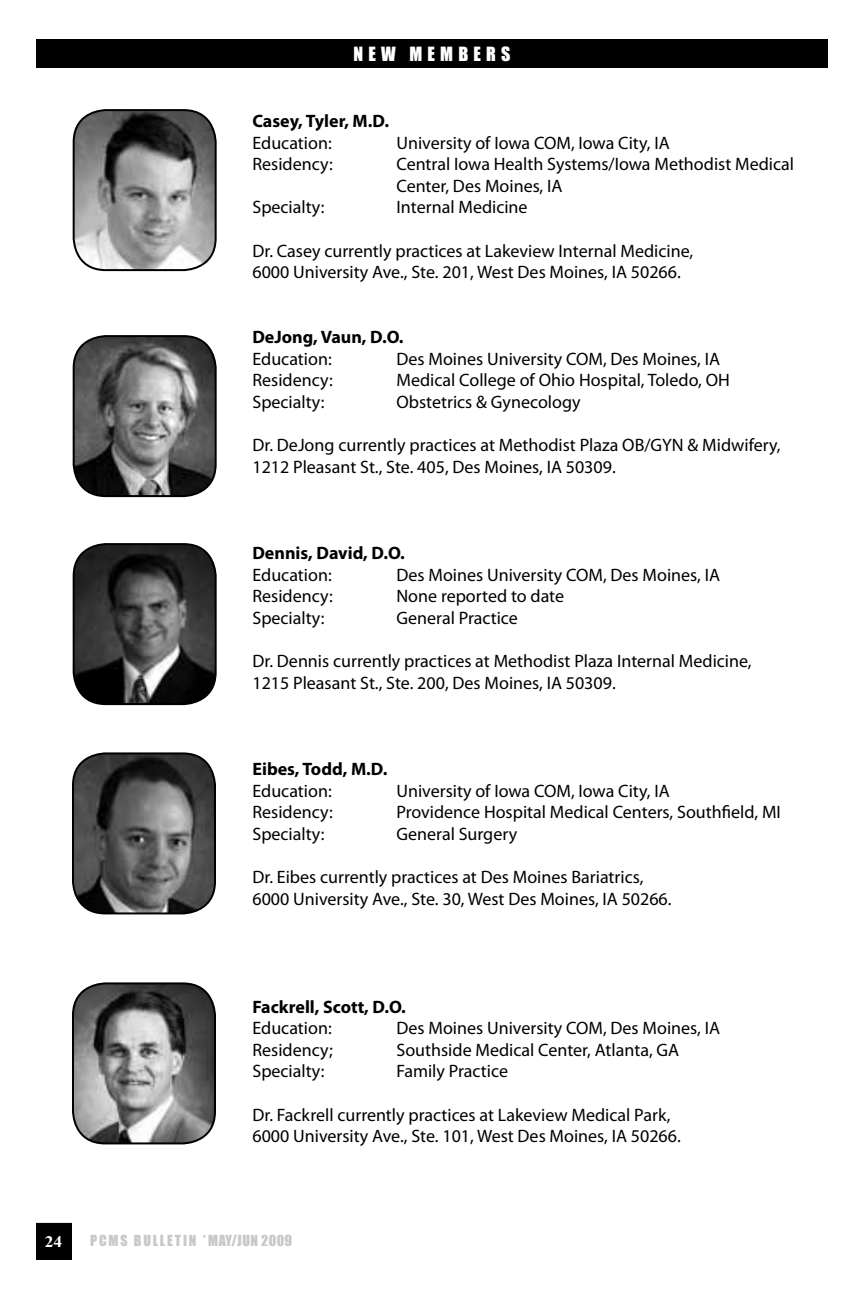
<style>
.page{position:relative;width:864px;height:1296px;background:#fff}
.page>*{position:absolute;margin:0;border:0;box-sizing:border-box;transform-origin:0 0}
.t1{font:18px/21.6px "Myriad Pro";color:#000}
.t2{font:700 18px "Myriad Pro";color:#000}
.t3{font:18px "Impact";letter-spacing:.29em;color:#fff}
.t4{font:700 16px "Times New Roman";color:#fff;scale:1.1 1}
.t5{font:14px "Impact";letter-spacing:.13em;color:#c7c8ca}
</style>
<div class="page">
<div style="left:37px;top:1224px;width:34px;height:35px;background:#000"></div>
<div style="left:36px;top:1223px;width:36px;height:37px;border:2px solid #000"></div>
<div style="left:36px;top:40px;width:792px;height:28px;background:#000"></div>
<img style="left:74px;top:110px;width:142px;height:160px">
<div style="left:73px;top:109px;width:144px;height:162px;border:2px solid #000;border-radius:32px"></div>
<img style="left:73px;top:754px;width:142px;height:159px">
<div style="left:72px;top:752px;width:144px;height:162px;border:2px solid #000;border-radius:32px"></div>
<img style="left:73px;top:984px;width:142px;height:159px">
<div style="left:72px;top:982px;width:144px;height:162px;border:2px solid #000;border-radius:32px"></div>
<img style="left:74px;top:336px;width:142px;height:160px">
<div style="left:73px;top:335px;width:144px;height:162px;border:2px solid #000;border-radius:32px"></div>
<img style="left:74px;top:544px;width:142px;height:160px">
<div style="left:73px;top:543px;width:144px;height:162px;border:2px solid #000;border-radius:32px"></div>
<p class="t3" style="left:354px;top:40px;width:158px">NEW MEMBERS</p>
<p class="t2" style="left:252px;top:109px;width:138px">Casey, Tyler, M.D.</p>
<p class="t1" style="left:252px;top:132px;width:81px">Education:</p>
<p class="t1" style="left:396px;top:132px;width:275px">University of Iowa COM, Iowa City, IA</p>
<p class="t1" style="left:252px;top:154px;width:82px">Residency:</p>
<p class="t1" style="left:396px;top:154px;width:399px">Central Iowa Health Systems/Iowa Methodist Medical<br>Center, Des Moines, IA</p>
<p class="t1" style="left:252px;top:197px;width:74px">Specialty:</p>
<p class="t1" style="left:396px;top:197px;width:133px">Internal Medicine</p>
<p class="t1" style="left:252px;top:240px;width:442px">Dr. Casey currently practices at Lakeview Internal Medicine,<br>6000 University Ave., Ste. 201, West Des Moines, IA 50266.</p>
<p class="t2" style="left:252px;top:325px;width:153px">DeJong, Vaun, D.O.</p>
<p class="t1" style="left:252px;top:348px;width:81px">Education:</p>
<p class="t1" style="left:396px;top:348px;width:325px">Des Moines University COM, Des Moines, IA</p>
<p class="t1" style="left:252px;top:370px;width:82px">Residency:</p>
<p class="t1" style="left:396px;top:370px;width:335px">Medical College of Ohio Hospital, Toledo, OH</p>
<p class="t1" style="left:252px;top:391px;width:74px">Specialty:</p>
<p class="t1" style="left:396px;top:391px;width:186px">Obstetrics &amp; Gynecology</p>
<p class="t1" style="left:252px;top:434px;width:530px">Dr. DeJong currently practices at Methodist Plaza OB/GYN &amp; Midwifery,<br>1212 Pleasant St., Ste. 405, Des Moines, IA 50309.</p>
<p class="t2" style="left:252px;top:541px;width:154px">Dennis, David, D.O.</p>
<p class="t1" style="left:252px;top:564px;width:81px">Education:</p>
<p class="t1" style="left:396px;top:564px;width:325px">Des Moines University COM, Des Moines, IA</p>
<p class="t1" style="left:252px;top:586px;width:82px">Residency:</p>
<p class="t1" style="left:396px;top:586px;width:169px">None reported to date</p>
<p class="t1" style="left:252px;top:607px;width:74px">Specialty:</p>
<p class="t1" style="left:396px;top:607px;width:123px">General Practice</p>
<p class="t1" style="left:252px;top:650px;width:501px">Dr. Dennis currently practices at Methodist Plaza Internal Medicine,<br>1215 Pleasant St., Ste. 200, Des Moines, IA 50309.</p>
<p class="t2" style="left:252px;top:757px;width:136px">Eibes, Todd, M.D.</p>
<p class="t1" style="left:252px;top:780px;width:81px">Education:</p>
<p class="t1" style="left:396px;top:780px;width:275px">University of Iowa COM, Iowa City, IA</p>
<p class="t1" style="left:252px;top:802px;width:82px">Residency:</p>
<p class="t1" style="left:396px;top:802px;width:386px">Providence Hospital Medical Centers, Southfield, MI</p>
<p class="t1" style="left:252px;top:823px;width:74px">Specialty:</p>
<p class="t1" style="left:396px;top:823px;width:122px">General Surgery</p>
<p class="t1" style="left:252px;top:866px;width:421px">Dr. Eibes currently practices at Des Moines Bariatrics,<br>6000 University Ave., Ste. 30, West Des Moines, IA 50266.</p>
<p class="t2" style="left:252px;top:995px;width:155px">Fackrell, Scott, D.O.</p>
<p class="t1" style="left:252px;top:1018px;width:81px">Education:</p>
<p class="t1" style="left:396px;top:1018px;width:325px">Des Moines University COM, Des Moines, IA</p>
<p class="t1" style="left:252px;top:1039px;width:82px">Residency;</p>
<p class="t1" style="left:396px;top:1039px;width:284px">Southside Medical Center, Atlanta, GA</p>
<p class="t1" style="left:252px;top:1061px;width:74px">Specialty:</p>
<p class="t1" style="left:396px;top:1061px;width:113px">Family Practice</p>
<p class="t1" style="left:252px;top:1104px;width:430px">Dr. Fackrell currently practices at Lakeview Medical Park,<br>6000 University Ave., Ste. 101, West Des Moines, IA 50266.</p>
<p class="t4" style="left:45px;top:1231px;width:17px">24</p>
<p class="t5" style="left:90px;top:1229px;width:203px">PCMS BULLETIN *MAY/JUN 2009</p>
</div>
